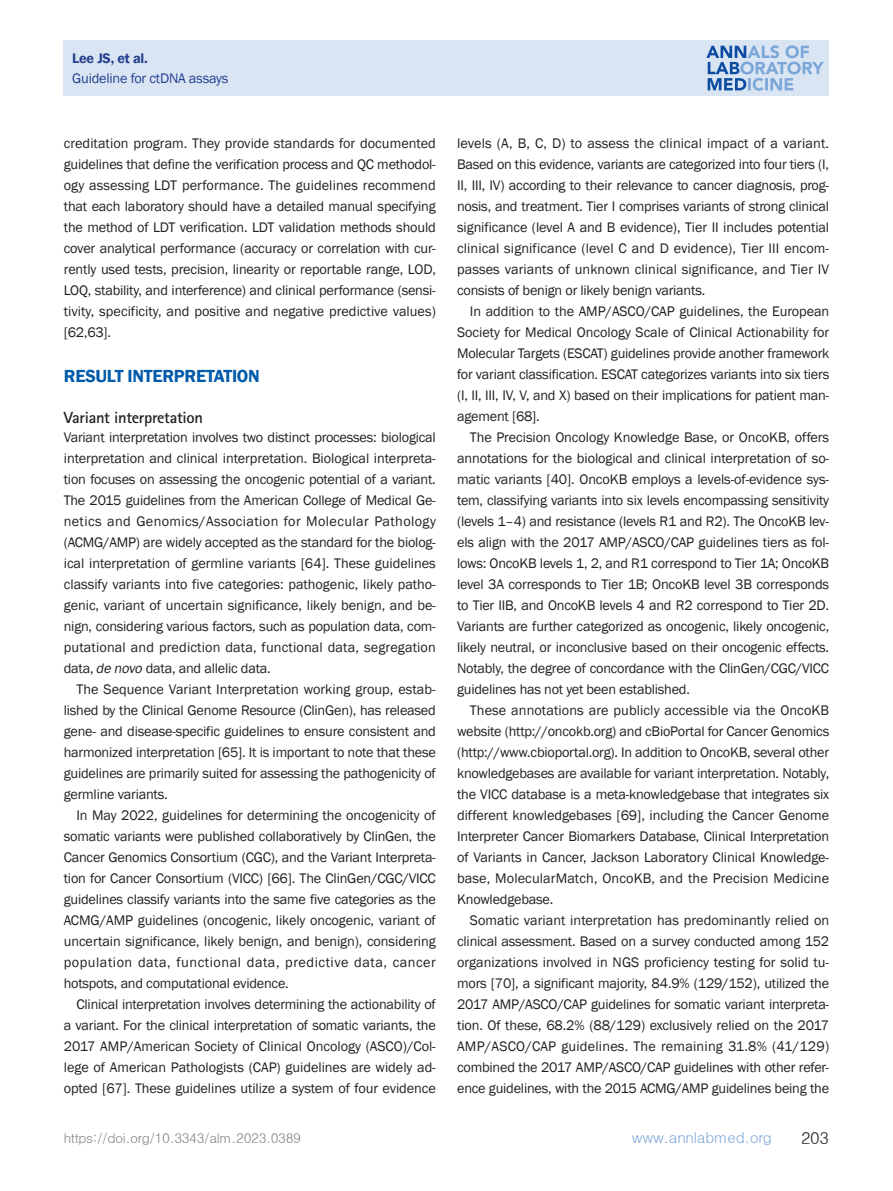
<style>
.page{position:relative;width:893px;height:1191px;background:#fff}
.page>*{position:absolute;margin:0;border:0;box-sizing:border-box;transform-origin:0 0}
.서론_1st{font:600 18px "Franklin Gothic";letter-spacing:-.015em;color:#015aaa}
.t1{font:16.5px "Dotum";color:#231f20}
._1_제목_2nd{font:700 16.2px "Rotis Sans Serif Std";letter-spacing:-.02em;color:#231f20}
.t2{font:15px "Dotum";letter-spacing:-.02em;color:#7ca7d8}
.본문{font:14.25px/21px "Franklin Gothic";letter-spacing:-.015em;color:#231f20;text-align:justify}
.본문-첫단락{font:14.25px/21px "Franklin Gothic";letter-spacing:.01em;color:#231f20;text-align:justify}
.t3{font:14.25px "Franklin Gothic";letter-spacing:-.015em;color:#253f8e}
.t4{font:600 14.25px "Franklin Gothic";letter-spacing:-.015em;color:#253f8e}
.t5{font:13.5px "Dotum";letter-spacing:-.03em;color:#808285}
.s1{font-style:italic}
</style>
<div class="page">
<div style="left:64px;top:40px;width:765px;height:56px;background:#dae5f4"></div>
<svg style="left:706px;top:45px;width:118px;height:46px"></svg>
<p class="t4" style="left:72px;top:49px;width:77px">Lee JS, et al.</p>
<p class="t3" style="left:72px;top:69px;width:158px">Guideline for ctDNA assays</p>
<p class="본문" style="left:64px;top:133px;width:374px">creditation program. They provide standards for documented guidelines that define the verification process and QC methodol&shy;ogy assessing LDT performance. The guidelines recommend that each laboratory should have a detailed manual specifying the method of LDT verification. LDT validation methods should cover analytical performance (accuracy or correlation with cur&shy;rently used tests, precision, linearity or reportable range, LOD, LOQ, stability, and interference) and clinical performance (sensi&shy;tivity, specificity, and positive and negative predictive values) [62,63].</p>
<p class="서론_1st" style="left:64px;top:365px;width:198px">RESULT INTERPRETATION</p>
<p class="_1_제목_2nd" style="left:64px;top:407px;width:141px">Variant interpretation</p>
<p class="본문-첫단락" style="left:64px;top:427px;width:374px">Variant interpretation involves two distinct processes: biological interpretation and clinical interpretation. Biological interpreta&shy;tion focuses on assessing the oncogenic potential of a variant.<br>The 2015 guidelines from the American College of Medical Ge&shy;netics and Genomics/Association for Molecular Pathology (ACMG/AMP) are widely accepted as the standard for the biolog&shy;ical interpretation of germline variants [64]. These guidelines classify variants into five categories: pathogenic, likely patho&shy;genic, variant of uncertain significance, likely benign, and be&shy;nign, considering various factors, such as population data, com&shy;putational and prediction data, functional data, segregation data, <span class="s1">de novo</span> data, and allelic data.</p>
<p class="본문" style="left:64px;top:679px;width:374px;text-indent:13px">The Sequence Variant Interpretation working group, estab&shy;lished by the Clinical Genome Resource (ClinGen), has released gene- and disease-specific guidelines to ensure consistent and harmonized interpretation [65]. It is important to note that these guidelines are primarily suited for assessing the pathogenicity of germline variants.</p>
<p class="본문" style="left:64px;top:805px;width:374px;text-indent:13px">In May 2022, guidelines for determining the oncogenicity of somatic variants were published collaboratively by ClinGen, the Cancer Genomics Consortium (CGC), and the Variant Interpreta&shy;tion for Cancer Consortium (VICC) [66]. The ClinGen/CGC/VICC guidelines classify variants into the same five categories as the ACMG/AMP guidelines (oncogenic, likely oncogenic, variant of uncertain significance, likely benign, and benign), considering population data, functional data, predictive data, cancer hotspots, and computational evidence.</p>
<p class="본문" style="left:64px;top:994px;width:374px;text-indent:13px">Clinical interpretation involves determining the actionability of a variant. For the clinical interpretation of somatic variants, the 2017 AMP/American Society of Clinical Oncology (ASCO)/Col&shy;lege of American Pathologists (CAP) guidelines are widely ad&shy;opted [67]. These guidelines utilize a system of four evidence</p>
<p class="본문" style="left:457px;top:133px;width:374px">levels (A, B, C, D) to assess the clinical impact of a variant.<br>Based on this evidence, variants are categorized into four tiers (I, II, III, IV) according to their relevance to cancer diagnosis, prog&shy;nosis, and treatment. Tier I comprises variants of strong clinical significance (level A and B evidence), Tier II includes potential clinical significance (level C and D evidence), Tier III encom&shy;passes variants of unknown clinical significance, and Tier IV consists of benign or likely benign variants.</p>
<p class="본문" style="left:457px;top:301px;width:374px;text-indent:13px">In addition to the AMP/ASCO/CAP guidelines, the European Society for Medical Oncology Scale of Clinical Actionability for Molecular Targets (ESCAT) guidelines provide another framework for variant classification. ESCAT categorizes variants into six tiers (I, II, III, IV, V, and X) based on their implications for patient man&shy;agement [68].</p>
<p class="본문" style="left:457px;top:427px;width:374px;text-indent:13px">The Precision Oncology Knowledge Base, or OncoKB, offers annotations for the biological and clinical interpretation of so&shy;matic variants [40]. OncoKB employs a levels-of-evidence sys&shy;tem, classifying variants into six levels encompassing sensitivity (levels 1–4) and resistance (levels R1 and R2). The OncoKB lev&shy;els align with the 2017 AMP/ASCO/CAP guidelines tiers as fol&shy;lows: OncoKB levels 1, 2, and R1 correspond to Tier 1A; OncoKB level 3A corresponds to Tier 1B; OncoKB level 3B corresponds to Tier IIB, and OncoKB levels 4 and R2 correspond to Tier 2D.<br>Variants are further categorized as oncogenic, likely oncogenic, likely neutral, or inconclusive based on their oncogenic effects.<br>Notably, the degree of concordance with the ClinGen/CGC/VICC guidelines has not yet been established.</p>
<p class="본문" style="left:457px;top:700px;width:374px;text-indent:13px">These annotations are publicly accessible via the OncoKB website (http://oncokb.org) and cBioPortal for Cancer Genomics (http://www.cbioportal.org). In addition to OncoKB, several other knowledgebases are available for variant interpretation. Notably, the VICC database is a meta-knowledgebase that integrates six different knowledgebases [69], including the Cancer Genome Interpreter Cancer Biomarkers Database, Clinical Interpretation of Variants in Cancer, Jackson Laboratory Clinical Knowledge&shy;base, MolecularMatch, OncoKB, and the Precision Medicine Knowledgebase.</p>
<p class="본문" style="left:457px;top:910px;width:374px;text-indent:13px">Somatic variant interpretation has predominantly relied on clinical assessment. Based on a survey conducted among 152 organizations involved in NGS proficiency testing for solid tu&shy;mors [70], a significant majority, 84.9% (129/152), utilized the 2017 AMP/ASCO/CAP guidelines for somatic variant interpreta&shy;tion. Of these, 68.2% (88/129) exclusively relied on the 2017<br>AMP/ASCO/CAP guidelines. The remaining 31.8% (41/129) combined the 2017 AMP/ASCO/CAP guidelines with other refer&shy;ence guidelines, with the 2015 ACMG/AMP guidelines being the</p>
<p class="t5" style="left:64px;top:1131px;width:239px">https://doi.org/10.3343/alm.2023.0389</p>
<p class="t2" style="left:632px;top:1130px;width:142px">www.annlabmed.org</p>
<p class="t1" style="left:801px;top:1129px;width:30px">203</p>
</div>
